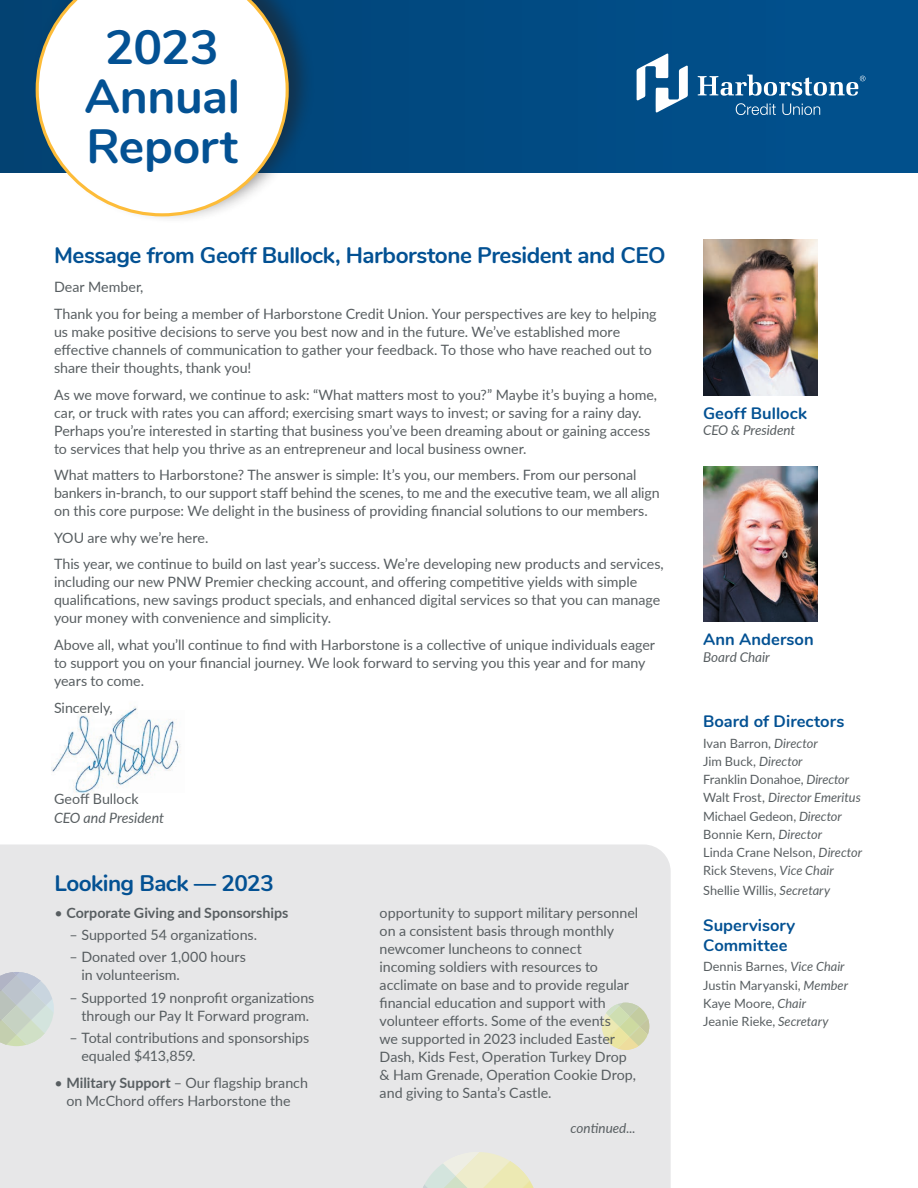
<style>
.page{position:relative;width:918px;height:1188px;background:#fff}
.page>*{position:absolute;margin:0;border:0;box-sizing:border-box;transform-origin:0 0}
.t1{font:700 48px/49.5px "Nunito";letter-spacing:-.01em;color:#035193;text-align:center}
.t2{font:700 22.5px "Nunito";letter-spacing:-.02em;color:#035193}
.t3{font:700 16.5px/19.5px "Nunito";letter-spacing:.005em;color:#035193}
.t4{font:14.25px/18px "Lato";color:#585e61}
.t5{font:700 14.25px "Lato";color:#585e61}
.t6{font:italic 14.25px "Lato";letter-spacing:-.005em;color:#585e61}
.t7{font:italic 13.5px "Lato";color:#585e61}
.t8{font:12.75px/18.3px "Lato";color:#585e61}
.s1{font-weight:400}
.s2{font-weight:700}
.s3{font-style:italic}
</style>
<div class="page">
<img style="left:51px;top:706px;width:130px;height:90px">
<div style="left:0;top:0;width:918px;height:173px;background:#014c85"></div>
<svg style="left:637px;top:54px;width:51px;height:59px"></svg>
<svg style="left:736px;top:103px;width:40px;height:12px"></svg>
<svg style="left:782px;top:104px;width:38px;height:11px"></svg>
<svg style="left:698px;top:75px;width:167px;height:21px"></svg>
<img style="left:703px;top:240px;width:114px;height:156px">
<img style="left:703px;top:467px;width:114px;height:155px">
<div style="left:32px;top:0;width:283px;height:225px;background:#231f20;opacity:.5"></div>
<svg style="left:36px;top:0;width:253px;height:216px"></svg>
<div style="left:0;top:844px;width:671px;height:344px;background:#e7e7e8"></div>
<svg style="left:0;top:972px;width:54px;height:74px;background:#cad4cf"></svg>
<svg style="left:602px;top:1003px;width:47px;height:47px;background:#daddb5"></svg>
<svg style="left:418px;top:1152px;width:121px;height:36px;background:#e7e8d4"></svg>
<h1 class="t1" style="left:84px;top:19px;width:157px">2023<br>Annual<br>Report</h1>
<h2 class="t2" style="left:54px;top:238px;width:613px">Message from Geoff Bullock, Harborstone President and CEO</h2>
<p class="t4" style="left:54px;top:273px;width:604px;line-height:26.7px">Dear Member,<br>Thank you for being a member of Harborstone Credit Union. Your perspectives are key to helping</p>
<p class="t4" style="left:54px;top:322px;width:599px">us make positive decisions to serve you best now and in the future. We’ve established more effective channels of communication to gather your feedback. To those who have reached out to share their thoughts, thank you!</p>
<p class="t4" style="left:54px;top:385px;width:605px">As we move forward, we continue to ask: “What matters most to you?” Maybe it’s buying a home, car, or truck with rates you can afford; exercising smart ways to invest; or saving for a rainy day.<br>Perhaps you’re interested in starting that business you’ve been dreaming about or gaining access to services that help you thrive as an entrepreneur and local business owner.</p>
<p class="t4" style="left:54px;top:465px;width:607px">What matters to Harborstone? The answer is simple: It’s you, our members. From our personal bankers in-branch, to our support staff behind the scenes, to me and the executive team, we all align on this core purpose: We delight in the business of providing financial solutions to our members.</p>
<p class="t4" style="left:54px;top:524px;width:611px;line-height:26.7px">YOU are why we’re here.<br>This year, we continue to build on last year’s success. We’re developing new products and services,</p>
<p class="t4" style="left:54px;top:573px;width:608px">including our new PNW Premier checking account, and offering competitive yields with simple qualifications, new savings product specials, and enhanced digital services so that you can manage your money with convenience and simplicity.</p>
<p class="t4" style="left:54px;top:635px;width:603px">Above all, what you’ll continue to find with Harborstone is a collective of unique individuals eager to support you on your financial journey. We look forward to serving you this year and for many years to come.</p>
<p class="t4" style="left:54px;top:698px;width:60px">Sincerely,</p>
<p class="t4" style="left:54px;top:789px;width:86px">Geoff Bullock</p>
<p class="t6" style="left:54px;top:808px;width:112px">CEO and President</p>
<h2 class="t2" style="left:54px;top:867px;width:221px">Looking Back — 2023</h2>
<p class="t5" style="left:54px;top:902px;width:236px"><span class="s1">•</span> Corporate Giving and Sponsorships</p>
<p class="t4" style="left:69px;top:925px;width:189px">– Supported 54 organizations.</p>
<p class="t4" style="left:81px;top:947px;width:166px;text-indent:-12px">– Donated over 1,000 hours in volunteerism.</p>
<p class="t4" style="left:69px;top:988px;width:247px;text-align:center">– Supported 19 nonprofit organizations through our Pay It Forward program.</p>
<p class="t4" style="left:81px;top:1028px;width:229px;text-indent:-12px">– Total contributions and sponsorships equaled $413,859.</p>
<p class="t4" style="left:54px;top:1073px;width:255px;text-align:center">• <span class="s2">Military Support</span> – Our flagship branch on McChord offers Harborstone the</p>
<p class="t4" style="left:380px;top:903px;width:260px">opportunity to support military personnel on a consistent basis through monthly newcomer luncheons to connect incoming soldiers with resources to acclimate on base and to provide regular financial education and support with volunteer efforts. Some of the events<br>we supported in 2023 included Easter Dash, Kids Fest, Operation Turkey Drop &amp; Ham Grenade, Operation Cookie Drop, and giving to Santa’s Castle.</p>
<p class="t7" style="left:571px;top:1118px;width:67px">continued...</p>
<p class="t3" style="left:703px;top:403px;width:105px">Geoff Bullock</p>
<p class="t7" style="left:703px;top:421px;width:94px">CEO &amp; President</p>
<p class="t3" style="left:703px;top:629px;width:112px">Ann Anderson</p>
<p class="t7" style="left:703px;top:647px;width:68px">Board Chair</p>
<p class="t3" style="left:703px;top:711px;width:143px">Board of Directors</p>
<p class="t8" style="left:703px;top:733px;width:161px">Ivan Barron, <span class="s3">Director<br></span>Jim Buck, <span class="s3">Director<br></span>Franklin Donahoe, <span class="s3">Director<br></span>Walt Frost, <span class="s3">Director Emeritus<br></span>Michael Gedeon, <span class="s3">Director<br></span>Bonnie Kern, <span class="s3">Director<br></span>Linda Crane Nelson, <span class="s3">Director<br></span>Rick Stevens, <span class="s3">Vice Chair</span></p>
<p class="t8" style="left:703px;top:881px;width:129px">Shellie Willis, <span class="s3">Secretary</span></p>
<p class="t3" style="left:703px;top:915px;width:94px">Supervisory<br>Committee</p>
<p class="t8" style="left:703px;top:957px;width:146px">Dennis Barnes, <span class="s3">Vice Chair<br></span>Justin Maryanski, <span class="s3">Member<br></span>Kaye Moore, <span class="s3">Chair<br></span>Jeanie Rieke, <span class="s3">Secretary</span></p>
</div>
